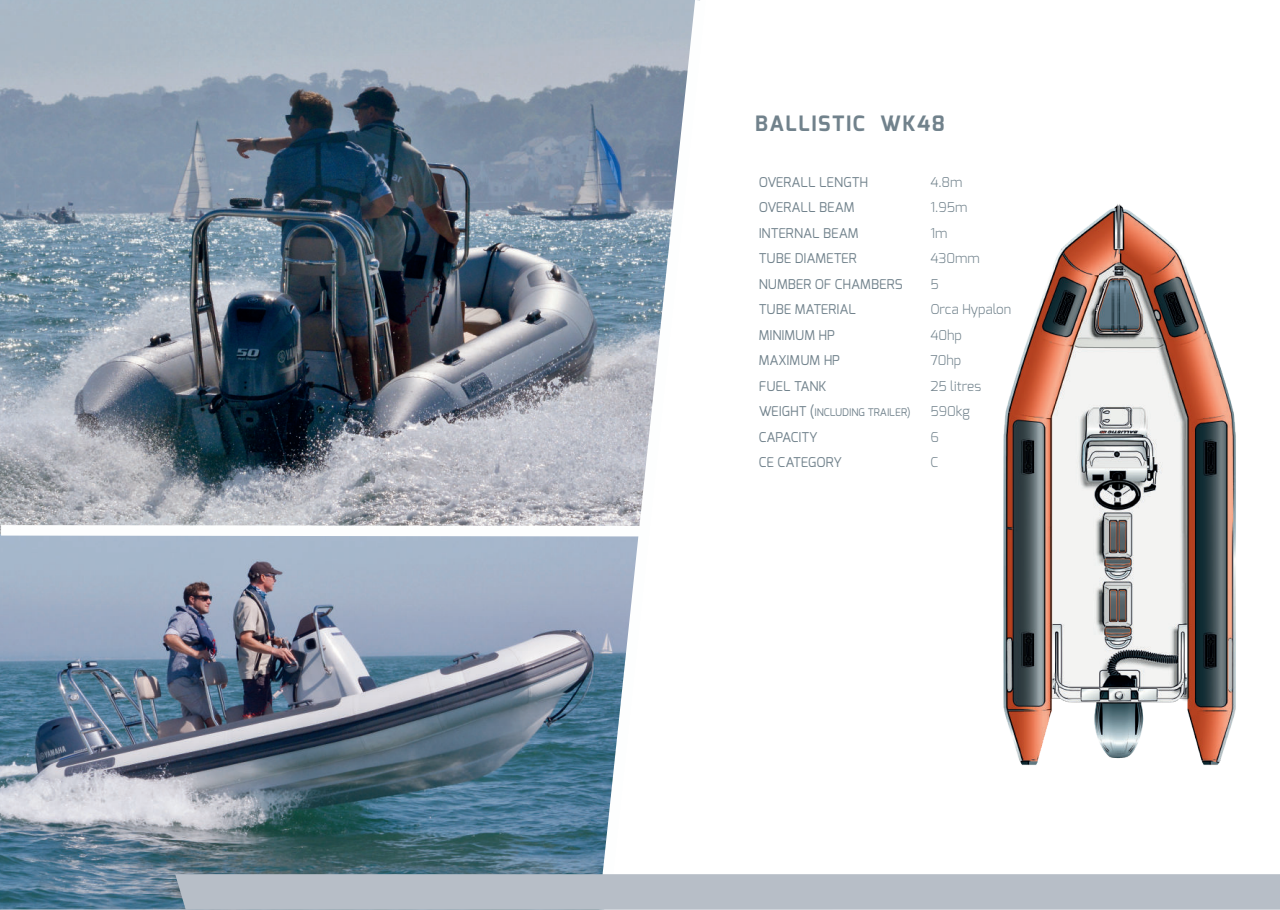
<style>
.page{position:relative;width:1280px;height:910px;background:#fff}
.page>*{position:absolute;margin:0;border:0;box-sizing:border-box;transform-origin:0 0}
.t1{font:700 21.15px "Exo";letter-spacing:.075em;color:#71828c}
.t2{font:13.5px/25.5px "Exo";color:#71828c}
.t3{font:300 13.5px/25.5px "Exo";color:#71828c}
.t4{font:10.5px "Exo";color:#71828c}
.s1{font-size:13.5px}
</style>
<div class="page">
<img style="left:0;top:542px;width:593px;height:368px">
<img style="left:0;top:0;width:593px;height:520px">
<svg style="left:0;top:520px;width:593px;height:22px"></svg>
<svg style="left:593px;top:0;width:107px;height:874px"></svg>
<svg style="left:1px;top:874px;width:1279px;height:36px;background:#aab5c0"></svg>
<img style="left:1003px;top:204px;width:233px;height:561px">
<h1 class="t1" style="left:755px;top:111px;width:191px">BALLISTIC WK48</h1>
<p class="t2" style="left:759px;top:170px;width:145px">OVERALL LENGTH<br>OVERALL BEAM<br>INTERNAL BEAM<br>TUBE DIAMETER<br>NUMBER OF CHAMBERS<br>TUBE MATERIAL<br>MINIMUM HP<br>MAXIMUM HP<br>FUEL TANK</p>
<p class="t4" style="left:759px;top:407px;width:154px"><span class="s1">WEIGHT (</span>INCLUDING TRAILER)</p>
<p class="t2" style="left:759px;top:425px;width:85px">CAPACITY<br>CE CATEGORY</p>
<p class="t3" style="left:930px;top:170px;width:82px">4.8m<br>1.95m<br>1m<br>430mm<br>5<br>Orca Hypalon<br>40hp<br>70hp<br>25 litres<br>590kg<br>6<br>C</p>
</div>
